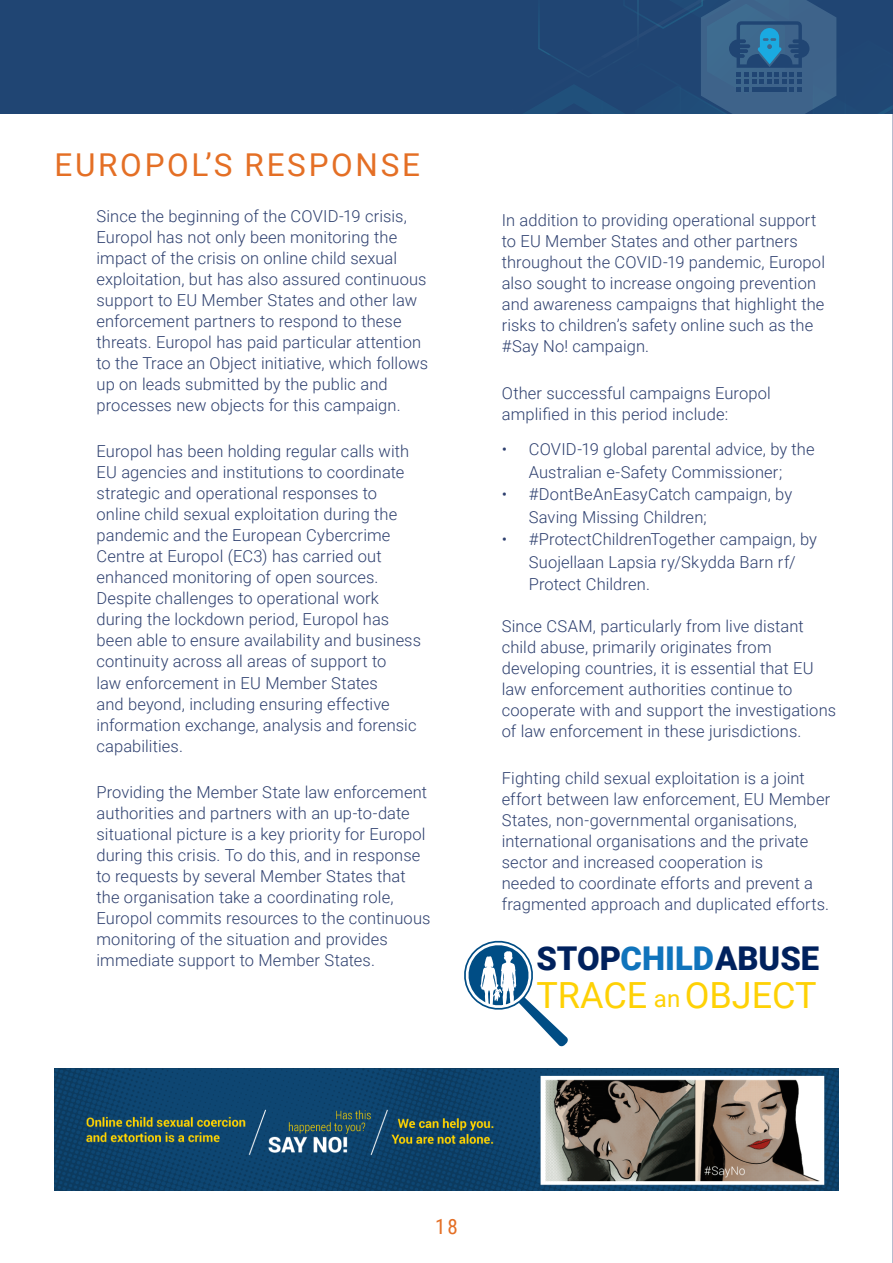
<style>
.page{position:relative;width:893px;height:1263px;background:#fff}
.page>*{position:absolute;margin:0;border:0;box-sizing:border-box;transform-origin:0 0}
.t1{font:36px "Roboto";color:#fed105}
.t2{font:900 32.85px "Roboto";color:#00215d}
.t3{font:31.5px "Roboto";letter-spacing:.085em;color:#e46f25}
.t4{font:21px "Roboto Condensed";color:#e46f25}
.Body_text{font:300 16.5px/21px "Roboto";letter-spacing:.005em;color:#2e406f}
.s1{color:#1074bc}
.s2{font-size:24.15px}
</style>
<div class="page">
<div style="left:0;top:0;width:893px;height:113px;background:#204573"></div>
<img style="left:54px;top:1068px;width:405px;height:123px">
<svg style="left:459px;top:0;width:434px;height:1263px"></svg>
<h1 class="t3" style="left:55px;top:143px;width:367px">EUROPOL’S RESPONSE</h1>
<p class="Body_text" style="left:97px;top:205px;width:333px">Since the beginning of the COVID-19 crisis, Europol has not only been monitoring the impact of the crisis on online child sexual exploitation, but has also assured continuous support to EU Member States and other law enforcement partners to respond to these threats. Europol has paid particular attention to the Trace an Object initiative, which follows up on leads submitted by the public and processes new objects for this campaign.</p>
<p class="Body_text" style="left:97px;top:440px;width:326px">Europol has been holding regular calls with EU agencies and institutions to coordinate strategic and operational responses to online child sexual exploitation during the pandemic and the European Cybercrime Centre at Europol (EC3) has carried out enhanced monitoring of open sources.<br>Despite challenges to operational work during the lockdown period, Europol has been able to ensure availability and business continuity across all areas of support to<br>law enforcement in EU Member States<br>and beyond, including ensuring effective information exchange, analysis and forensic capabilities.</p>
<p class="Body_text" style="left:97px;top:781px;width:335px">Providing the Member State law enforcement authorities and partners with an up-to-date situational picture is a key priority for Europol during this crisis. To do this, and in response to requests by several Member States that the organisation take a coordinating role, Europol commits resources to the continuous monitoring of the situation and provides immediate support to Member States.</p>
<p class="Body_text" style="left:502px;top:209px;width:325px">In addition to providing operational support to EU Member States and other partners throughout the COVID-19 pandemic, Europol also sought to increase ongoing prevention and awareness campaigns that highlight the risks to children’s safety online such as the #Say No! campaign.</p>
<p class="Body_text" style="left:502px;top:382px;width:271px">Other successful campaigns Europol amplified in this period include:</p>
<p class="Body_text" style="left:502px;top:437px;width:314px;line-height:22.5px;text-align:center">• COVID-19 global parental advice, by the<br>Australian e-Safety Commissioner;</p>
<p class="Body_text" style="left:529px;top:482px;width:265px;line-height:22.5px;text-indent:-27px">• #DontBeAnEasyCatch campaign, by<br>Saving Missing Children;</p>
<p class="Body_text" style="left:529px;top:527px;width:290px;line-height:22.5px;text-indent:-27px">• #ProtectChildrenTogether campaign, by<br>Suojellaan Lapsia ry/Skydda Barn rf/<br>Protect Children.</p>
<p class="Body_text" style="left:502px;top:615px;width:336px">Since CSAM, particularly from live distant child abuse, primarily originates from developing countries, it is essential that EU law enforcement authorities continue to cooperate with and support the investigations of law enforcement in these jurisdictions.</p>
<p class="Body_text" style="left:502px;top:767px;width:330px">Fighting child sexual exploitation is a joint effort between law enforcement, EU Member States, non-governmental organisations, international organisations and the private sector and increased cooperation is<br>needed to coordinate efforts and prevent a fragmented approach and duplicated efforts.</p>
<p class="t2" style="left:536px;top:935px;width:284px">STOP<span class="s1">CHILD</span>ABUSE</p>
<p class="t1" style="left:536px;top:970px;width:282px">TRACE <span class="s2">an</span> OBJECT</p>
<p class="t4" style="left:435px;top:1212px;width:24px">18</p>
</div>
